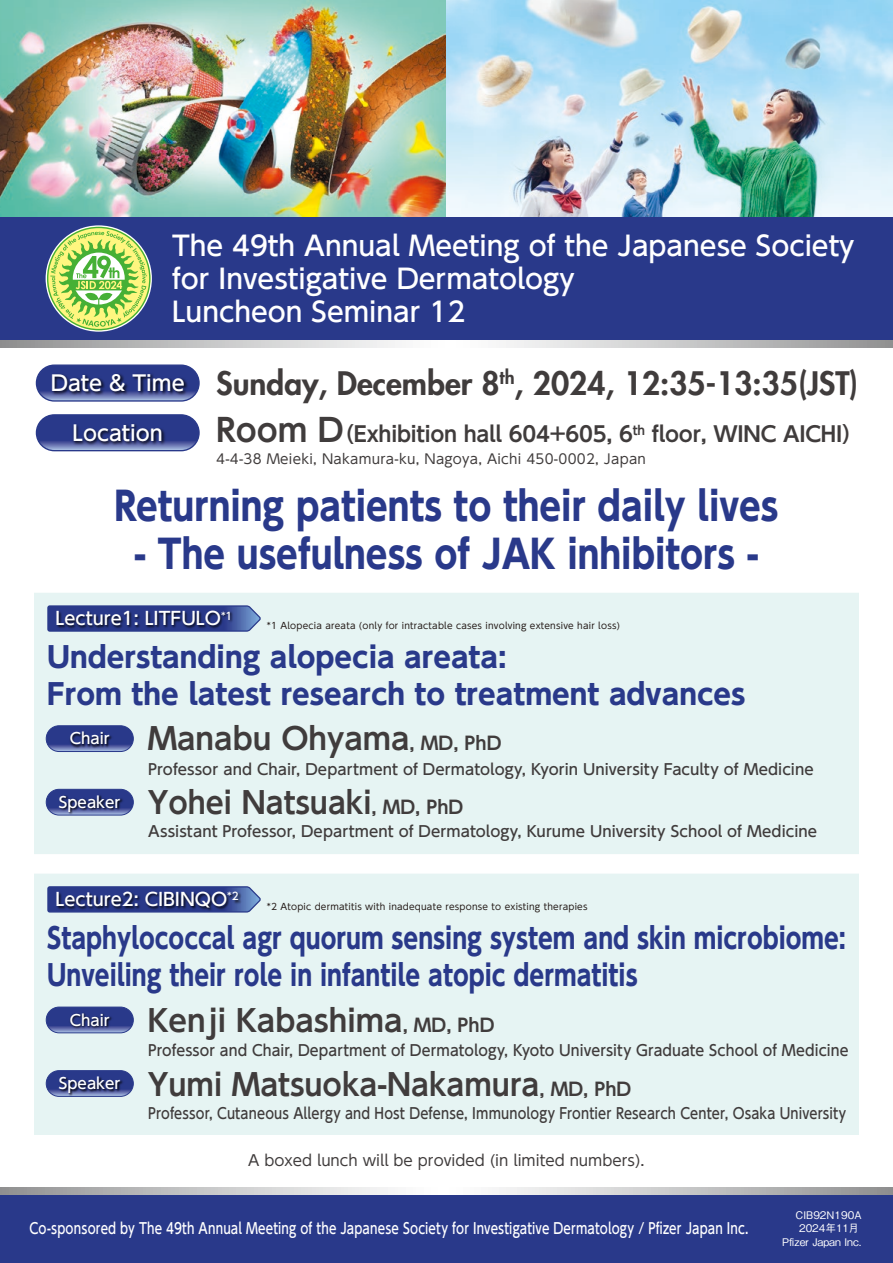
<style>
.page{position:relative;width:893px;height:1263px;background:#fff}
.page>*{position:absolute;margin:0;border:0;box-sizing:border-box;transform-origin:0 0}
.t1{font:700 39px "UD Shin Go Pr 6 N";color:#29398a;scale:.9 1}
.t2{font:800 31.5px "Futura Std";color:#403c3c}
.t3{font:700 30px "UD Shin Go Pr 6 N De";color:#403c3c}
.t4{font:700 28.5px/37.5px "UD Shin Go Pr 6 N";color:#29398a;scale:.84 1}
.t5{font:700 28.5px/37.5px "UD Shin Go Pr 6 N";color:#29398a}
.t6{font:500 27px/33px "UD Shin Go Pr 6 N";color:#fff}
.t7{font:700 21px "UD Shin Go Pr 6 N De";letter-spacing:-.01em;color:#403c3c}
.t8{font:500 21px "UD Shin Go Pr 6 N";color:#fff}
.t9{font:500 17.85px "UD Shin Go Pr 6 N";color:#fff}
.t10{font:500 15.15px "UD Shin Go Pr 6 N";color:#fff}
.t11{font:500 15px "UD Shin Go Pr 6 N";letter-spacing:.005em;color:#403c3c}
.t12{font:500 15px "UD Shin Go Pr 6 N";letter-spacing:.015em;color:#fff;scale:.8 1}
.t13{font:500 15px "UD Shin Go Pr 6 N";letter-spacing:.005em;color:#403c3c;scale:.87 1}
.t14{font:500 15px "UD Shin Go Pr 6 N";letter-spacing:.005em;color:#403c3c;scale:.95 1}
.t15{font:15px "UD Shin Go Pr 6 N";color:#403c3c}
.t16{font:13.5px "UD Shin Go Pr 6 N";letter-spacing:.02em;color:#403c3c}
.t17{font:500 10.5px/13.5px "Gothic BBB Pr 6 N";color:#fff;text-align:right}
.t18{font:9px "UD Shin Go Pr 6 N";letter-spacing:.025em;color:#231916}
.s1{font-size:31.5px}
.s2{font-size:18px}
</style>
<div class="page">
<img style="left:0;top:0;width:893px;height:217px">
<div style="left:0;top:217px;width:893px;height:123px;background:#29398a"></div>
<svg style="left:0;top:340px;width:893px;height:7px"></svg>
<div style="left:0;top:1195px;width:893px;height:68px;background:#29398a"></div>
<svg style="left:0;top:1188px;width:893px;height:7px"></svg>
<div style="left:34px;top:593px;width:825px;height:261px;background:#e6f4f3"></div>
<svg style="left:36px;top:365px;width:163px;height:36px"></svg>
<div style="left:36px;top:364px;width:164px;height:38px;border:1px solid #29398a;border-radius:18px"></div>
<img style="left:48px;top:370px;width:142px;height:32px">
<svg style="left:36px;top:415px;width:163px;height:36px;background:#344390"></svg>
<div style="left:36px;top:414px;width:164px;height:37px;border:1px solid #29398a;border-radius:18px"></div>
<img style="left:70px;top:420px;width:98px;height:32px">
<svg style="left:46px;top:726px;width:87px;height:25px"></svg>
<div style="left:46px;top:725px;width:88px;height:27px;border:1px solid #29398a;border-radius:13px"></div>
<img style="left:68px;top:729px;width:46px;height:25px">
<svg style="left:46px;top:789px;width:87px;height:26px"></svg>
<div style="left:46px;top:789px;width:88px;height:26px;border:1px solid #29398a;border-radius:13px"></div>
<img style="left:57px;top:792px;width:68px;height:26px">
<svg style="left:47px;top:605px;width:215px;height:27px"></svg>
<img style="left:53px;top:602px;width:184px;height:34px">
<div style="left:34px;top:874px;width:825px;height:261px;background:#e6f4f3"></div>
<svg style="left:47px;top:885px;width:215px;height:28px"></svg>
<img style="left:53px;top:882px;width:190px;height:35px">
<svg style="left:47px;top:227px;width:104px;height:103px"></svg>
<svg style="left:46px;top:1007px;width:87px;height:26px"></svg>
<div style="left:46px;top:1006px;width:88px;height:27px;border:1px solid #29398a;border-radius:13px"></div>
<img style="left:68px;top:1010px;width:46px;height:25px">
<svg style="left:46px;top:1071px;width:87px;height:25px"></svg>
<div style="left:46px;top:1070px;width:88px;height:27px;border:1px solid #29398a;border-radius:13px"></div>
<img style="left:57px;top:1074px;width:68px;height:25px">
<h3 class="t6" style="left:172px;top:229px;width:684px">The 49th Annual Meeting of the Japanese Society for Investigative Dermatology<br>Luncheon Seminar 12</h3>
<h2 class="t2" style="left:216px;top:363px;width:644px">Sunday, December 8<sup>th</sup>, 2024, 12:35-13:35(JST)</h2>
<h3 class="t8" style="left:51px;top:366px;width:135px">Date &amp; Time</h3>
<h3 class="t8" style="left:73px;top:416px;width:92px">Location</h3>
<h3 class="t7" style="left:216px;top:417px;width:648px"><span class="s1">Room D</span>（Exhibition hall 604+605, 6<sup>th</sup> floor, WINC AICHI）</h3>
<p class="t16" style="left:216px;top:448px;width:431px">4-4-38 Meieki, Nakamura-ku, Nagoya, Aichi 450-0002, Japan</p>
<h1 class="t1" style="left:114px;top:474px;width:739px">Returning patients to their daily lives</h1>
<h1 class="t1" style="left:134px;top:522px;width:695px">- The usefulness of JAK inhibitors -</h1>
<p class="t9" style="left:56px;top:604px;width:178px">Lecture1: LITFULO<sup>*1</sup></p>
<p class="t18" style="left:267px;top:618px;width:355px">*1 Alopecia areata (only for intractable cases involving extensive hair loss)</p>
<h3 class="t5" style="left:47px;top:638px;width:700px">Understanding alopecia areata:<br>From the latest research to treatment advances</h3>
<p class="t10" style="left:70px;top:726px;width:42px">Chair</p>
<h3 class="t3" style="left:148px;top:715px;width:355px">Manabu Ohyama<span class="s2">, MD, PhD</span></h3>
<p class="t11" style="left:148px;top:757px;width:667px">Professor and Chair, Department of Dermatology, Kyorin University Faculty of Medicine</p>
<h3 class="t3" style="left:59px;top:779px;width:406px"><sup>Speaker</sup> Yohei Natsuaki<span class="s2">, MD, PhD</span></h3>
<p class="t11" style="left:148px;top:819px;width:670px">Assistant Professor, Department of Dermatology, Kurume University School of Medicine</p>
<p class="t9" style="left:56px;top:885px;width:185px">Lecture2: CIBINQO<sup>*2</sup></p>
<p class="t18" style="left:267px;top:899px;width:322px">*2 Atopic dermatitis with inadequate response to existing therapies</p>
<h3 class="t4" style="left:47px;top:918px;width:953px">Staphylococcal agr quorum sensing system and skin microbiome:<br>Unveiling their role in infantile atopic dermatitis</h3>
<p class="t10" style="left:70px;top:1008px;width:42px">Chair</p>
<h3 class="t3" style="left:148px;top:996px;width:348px">Kenji Kabashima<span class="s2">, MD, PhD</span></h3>
<p class="t14" style="left:148px;top:1038px;width:739px">Professor and Chair, Department of Dermatology, Kyoto University Graduate School of Medicine</p>
<h3 class="t3" style="left:59px;top:1060px;width:574px"><sup>Speaker</sup> Yumi Matsuoka-Nakamura<span class="s2">, MD, PhD</span></h3>
<p class="t13" style="left:148px;top:1101px;width:804px">Professor, Cutaneous Allergy and Host Defense, Immunology Frontier Research Center, Osaka University</p>
<p class="t15" style="left:248px;top:1148px;width:398px">A boxed lunch will be provided (in limited numbers).</p>
<p class="t12" style="left:29px;top:1216px;width:901px">Co-sponsored by The 49th Annual Meeting of the Japanese Society for Investigative Dermatology / Pfizer Japan Inc.</p>
<p class="t17" style="left:782px;top:1207px;width:81px">CIB92N190A<br>2024年11月<br>Pfizer Japan Inc.</p>
</div>
